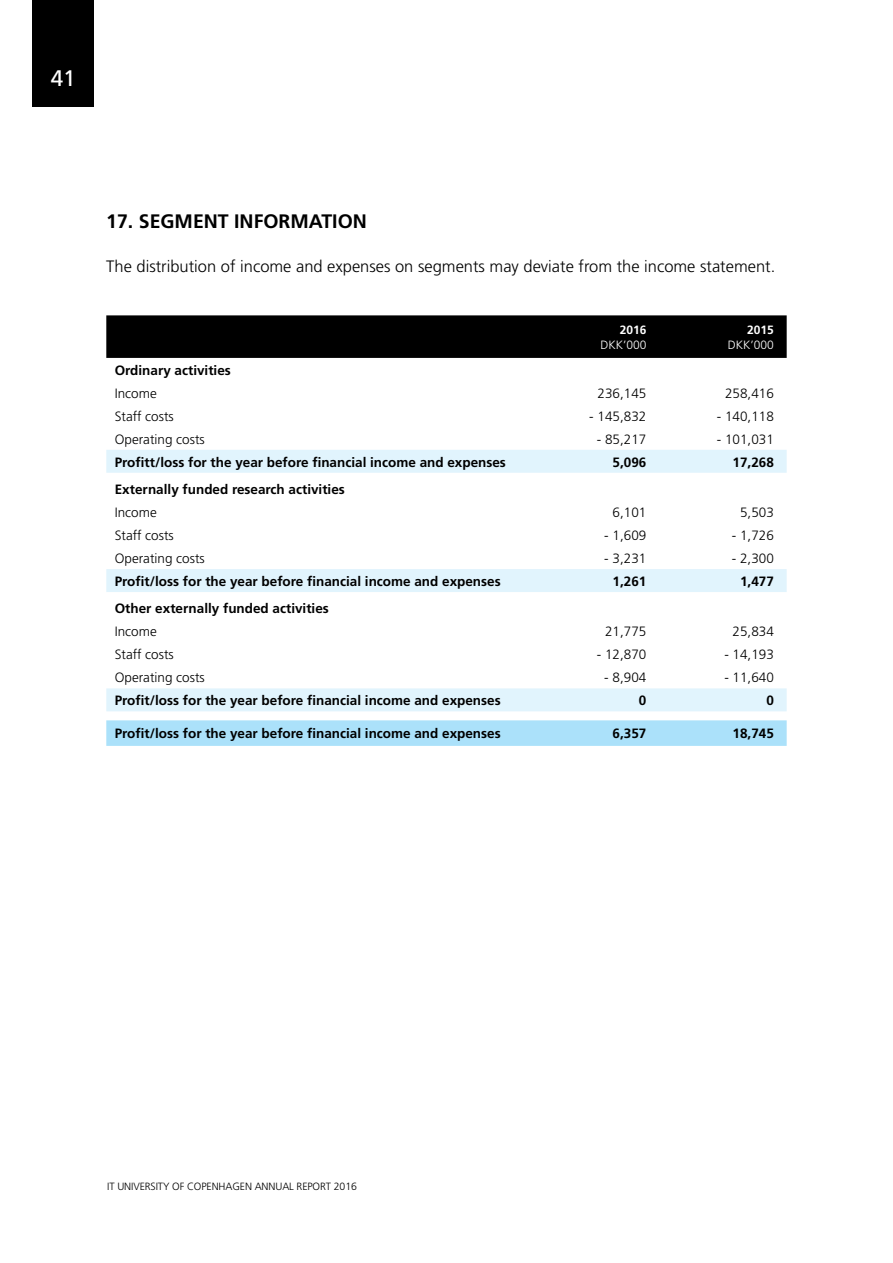
<style>
.page{position:relative;width:893px;height:1263px;background:#fff}
.page>*{position:absolute;margin:0;border:0;box-sizing:border-box;transform-origin:0 0}
.t1{font:22.5px "Frutiger";color:#fff}
.t2{font:700 19.5px "Frutiger";color:#000}
.t3{font:300 16.5px "Frutiger";color:#000}
.t4{font:700 13.5px "Frutiger";color:#000}
.t5{font:300 13.5px "Frutiger";color:#000}
.t6{font:300 12px "Frutiger";color:#fff}
.t7{font:700 12px "Frutiger";color:#fff}
.t8{font:300 10.5px "Frutiger";letter-spacing:-.01em;color:#000}
</style>
<div class="page">
<div style="left:33px;top:0;width:61px;height:106px;background:#000"></div>
<div style="left:106px;top:315px;width:681px;height:43px;background:#000"></div>
<svg style="left:106px;top:450px;width:681px;height:261px"></svg>
<div style="left:106px;top:720px;width:681px;height:26px;background:#abe1fa"></div>
<h1 class="t1" style="left:51px;top:64px;width:26px">41</h1>
<h2 class="t2" style="left:106px;top:210px;width:262px">17. SEGMENT INFORMATION</h2>
<p class="t3" style="left:106px;top:257px;width:670px">The distribution of income and expenses on segments may deviate from the income statement.</p>
<p class="t7" style="left:620px;top:323px;width:28px">2016</p>
<p class="t6" style="left:600px;top:338px;width:48px">DKK’000</p>
<p class="t7" style="left:747px;top:323px;width:28px">2015</p>
<p class="t6" style="left:728px;top:338px;width:48px">DKK’000</p>
<p class="t4" style="left:115px;top:362px;width:118px">Ordinary activities</p>
<p class="t5" style="left:115px;top:385px;width:43px">Income</p>
<p class="t5" style="left:598px;top:385px;width:50px">236,145</p>
<p class="t5" style="left:725px;top:385px;width:50px">258,416</p>
<p class="t5" style="left:115px;top:408px;width:60px">Staff costs</p>
<p class="t5" style="left:589px;top:408px;width:59px">- 145,832</p>
<p class="t5" style="left:717px;top:408px;width:59px">- 140,118</p>
<p class="t5" style="left:115px;top:431px;width:92px">Operating costs</p>
<p class="t5" style="left:597px;top:431px;width:51px">- 85,217</p>
<p class="t5" style="left:717px;top:431px;width:59px">- 101,031</p>
<p class="t4" style="left:115px;top:454px;width:393px">Profitt/loss for the year before financial income and expenses</p>
<p class="t4" style="left:613px;top:454px;width:35px">5,096</p>
<p class="t4" style="left:733px;top:454px;width:43px">17,268</p>
<p class="t4" style="left:115px;top:481px;width:232px">Externally funded research activities</p>
<p class="t5" style="left:115px;top:505px;width:43px">Income</p>
<p class="t5" style="left:613px;top:505px;width:35px">6,101</p>
<p class="t5" style="left:740px;top:505px;width:35px">5,503</p>
<p class="t5" style="left:115px;top:528px;width:60px">Staff costs</p>
<p class="t5" style="left:604px;top:528px;width:44px">- 1,609</p>
<p class="t5" style="left:732px;top:528px;width:44px">- 1,726</p>
<p class="t5" style="left:115px;top:551px;width:92px">Operating costs</p>
<p class="t5" style="left:604px;top:551px;width:44px">- 3,231</p>
<p class="t5" style="left:732px;top:551px;width:44px">- 2,300</p>
<p class="t4" style="left:115px;top:573px;width:387px">Profit/loss for the year before financial income and expenses</p>
<p class="t4" style="left:613px;top:573px;width:35px">1,261</p>
<p class="t4" style="left:740px;top:573px;width:35px">1,477</p>
<p class="t4" style="left:115px;top:601px;width:216px">Other externally funded activities</p>
<p class="t5" style="left:115px;top:624px;width:43px">Income</p>
<p class="t5" style="left:605px;top:624px;width:43px">21,775</p>
<p class="t5" style="left:733px;top:624px;width:43px">25,834</p>
<p class="t5" style="left:115px;top:647px;width:60px">Staff costs</p>
<p class="t5" style="left:597px;top:647px;width:51px">- 12,870</p>
<p class="t5" style="left:724px;top:647px;width:51px">- 14,193</p>
<p class="t5" style="left:115px;top:670px;width:92px">Operating costs</p>
<p class="t5" style="left:604px;top:670px;width:44px">- 8,904</p>
<p class="t5" style="left:724px;top:670px;width:51px">- 11,640</p>
<p class="t4" style="left:115px;top:692px;width:387px">Profit/loss for the year before financial income and expenses</p>
<p class="t4" style="left:639px;top:692px;width:9px">0</p>
<p class="t4" style="left:766px;top:692px;width:9px">0</p>
<p class="t4" style="left:115px;top:726px;width:387px">Profit/loss for the year before financial income and expenses</p>
<p class="t4" style="left:613px;top:726px;width:35px">6,357</p>
<p class="t4" style="left:733px;top:726px;width:43px">18,745</p>
<p class="t8" style="left:107px;top:1181px;width:251px">IT UNIVERSITY OF COPENHAGEN ANNUAL REPORT 2016</p>
</div>
